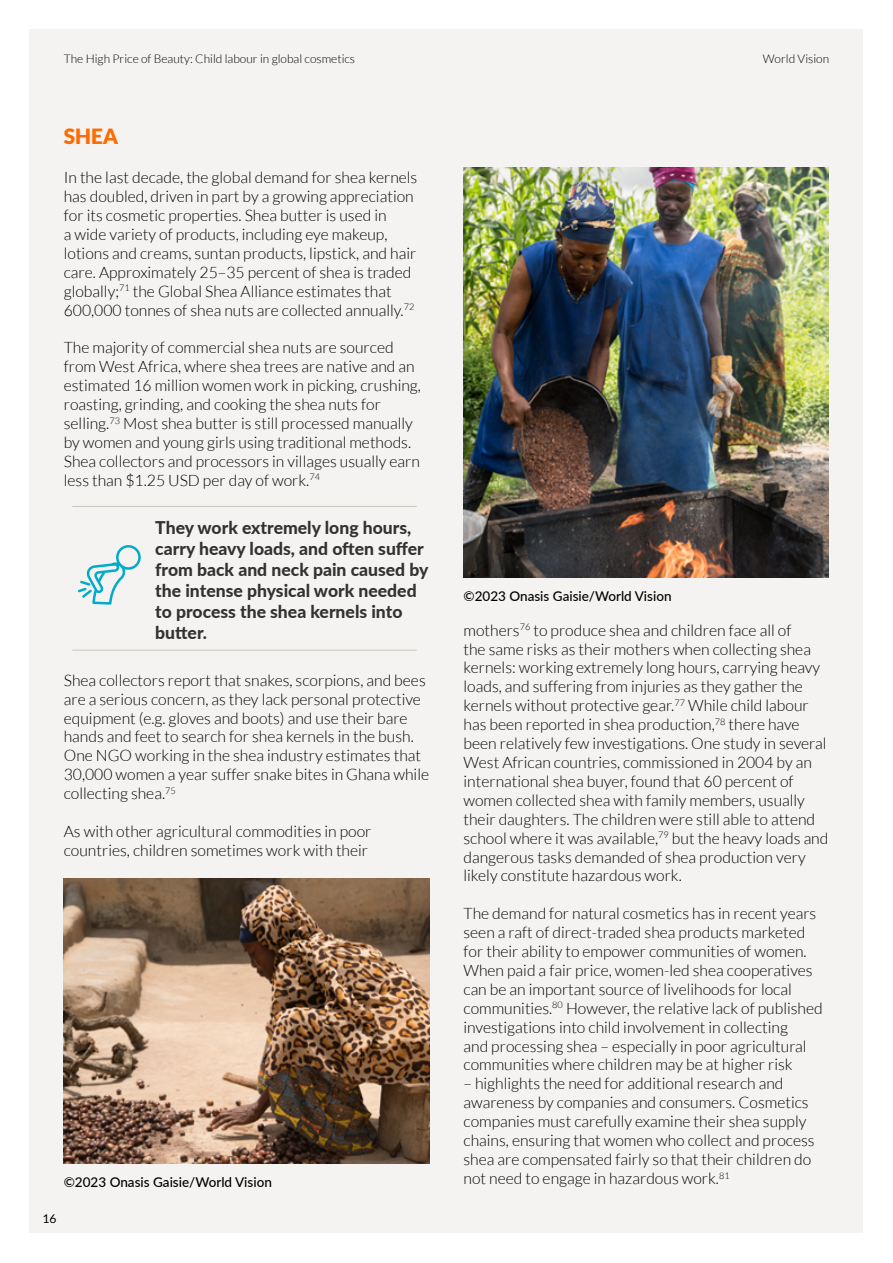
<style>
.page{position:relative;width:893px;height:1263px;background:#fff}
.page>*{position:absolute;margin:0;border:0;box-sizing:border-box;transform-origin:0 0}
.t1{font:900 21px "Lato";color:#ff6b00}
.t2{font:800 17.55px/21px "Lato";color:#333232}
.t3{font:300 15.75px/18.9px "Lato";color:#000}
.t4{font:500 13.5px "Lato";color:#000}
.t5{font:300 12px "Lato";color:#000}
.t6{font:12px "Lato";color:#000}
</style>
<div class="page">
<div style="left:30px;top:30px;width:833px;height:1203px;background:#f5f3f2"></div>
<img style="left:64px;top:878px;width:365px;height:285px">
<img style="left:463px;top:168px;width:365px;height:409px">
<hr style="left:72px;top:650px;width:345px;height:1px;background:#cbc5bc">
<hr style="left:72px;top:506px;width:345px;height:1px;background:#cbc5bc">
<svg style="left:78px;top:545px;width:63px;height:60px"></svg>
<p class="t5" style="left:64px;top:52px;width:293px">The High Price of Beauty: Child labour in global cosmetics</p>
<p class="t5" style="left:763px;top:52px;width:68px">World Vision</p>
<h1 class="t1" style="left:64px;top:124px;width:56px">SHEA</h1>
<p class="t3" style="left:64px;top:168px;width:355px">In the last decade, the global demand for shea kernels has doubled, driven in part by a growing appreciation for its cosmetic properties. Shea butter is used in<br>a wide variety of products, including eye makeup, lotions and creams, suntan products, lipstick, and hair care. Approximately 25–35 percent of shea is traded globally;<sup>71</sup> the Global Shea Alliance estimates that 600,000 tonnes of shea nuts are collected annually.<sup>72</sup></p>
<p class="t3" style="left:64px;top:338px;width:359px">The majority of commercial shea nuts are sourced from West Africa, where shea trees are native and an estimated 16 million women work in picking, crushing, roasting, grinding, and cooking the shea nuts for selling.<sup>73</sup> Most shea butter is still processed manually by women and young girls using traditional methods.<br>Shea collectors and processors in villages usually earn less than $1.25 USD per day of work.<sup>74</sup></p>
<p class="t2" style="left:155px;top:516px;width:275px">They work extremely long hours, carry heavy loads, and often suffer from back and neck pain caused by the intense physical work needed to process the shea kernels into butter.</p>
<p class="t3" style="left:64px;top:671px;width:367px">Shea collectors report that snakes, scorpions, and bees are a serious concern, as they lack personal protective equipment (e.g. gloves and boots) and use their bare hands and feet to search for shea kernels in the bush.<br>One NGO working in the shea industry estimates that 30,000 women a year suffer snake bites in Ghana while collecting shea.<sup>75</sup></p>
<p class="t3" style="left:64px;top:822px;width:309px">As with other agricultural commodities in poor countries, children sometimes work with their</p>
<p class="t4" style="left:64px;top:1172px;width:210px">©2023 Onasis Gaisie/World Vision</p>
<p class="t6" style="left:43px;top:1211px;width:15px">16</p>
<p class="t4" style="left:463px;top:586px;width:210px">©2023 Onasis Gaisie/World Vision</p>
<p class="t3" style="left:463px;top:621px;width:366px">mothers<sup>76</sup> to produce shea and children face all of<br>the same risks as their mothers when collecting shea kernels: working extremely long hours, carrying heavy loads, and suffering from injuries as they gather the kernels without protective gear.<sup>77</sup> While child labour has been reported in shea production,<sup>78</sup> there have been relatively few investigations. One study in several West African countries, commissioned in 2004 by an international shea buyer, found that 60 percent of women collected shea with family members, usually their daughters. The children were still able to attend school where it was available,<sup>79</sup> but the heavy loads and dangerous tasks demanded of shea production very likely constitute hazardous work.</p>
<p class="t3" style="left:463px;top:904px;width:361px">The demand for natural cosmetics has in recent years seen a raft of direct-traded shea products marketed for their ability to empower communities of women.<br>When paid a fair price, women-led shea cooperatives can be an important source of livelihoods for local communities.<sup>80</sup> However, the relative lack of published investigations into child involvement in collecting<br>and processing shea – especially in poor agricultural communities where children may be at higher risk</p>
<p class="t3" style="left:463px;top:1074px;width:353px">– highlights the need for additional research and awareness by companies and consumers. Cosmetics companies must carefully examine their shea supply chains, ensuring that women who collect and process shea are compensated fairly so that their children do not need to engage in hazardous work.<sup>81</sup></p>
</div>
